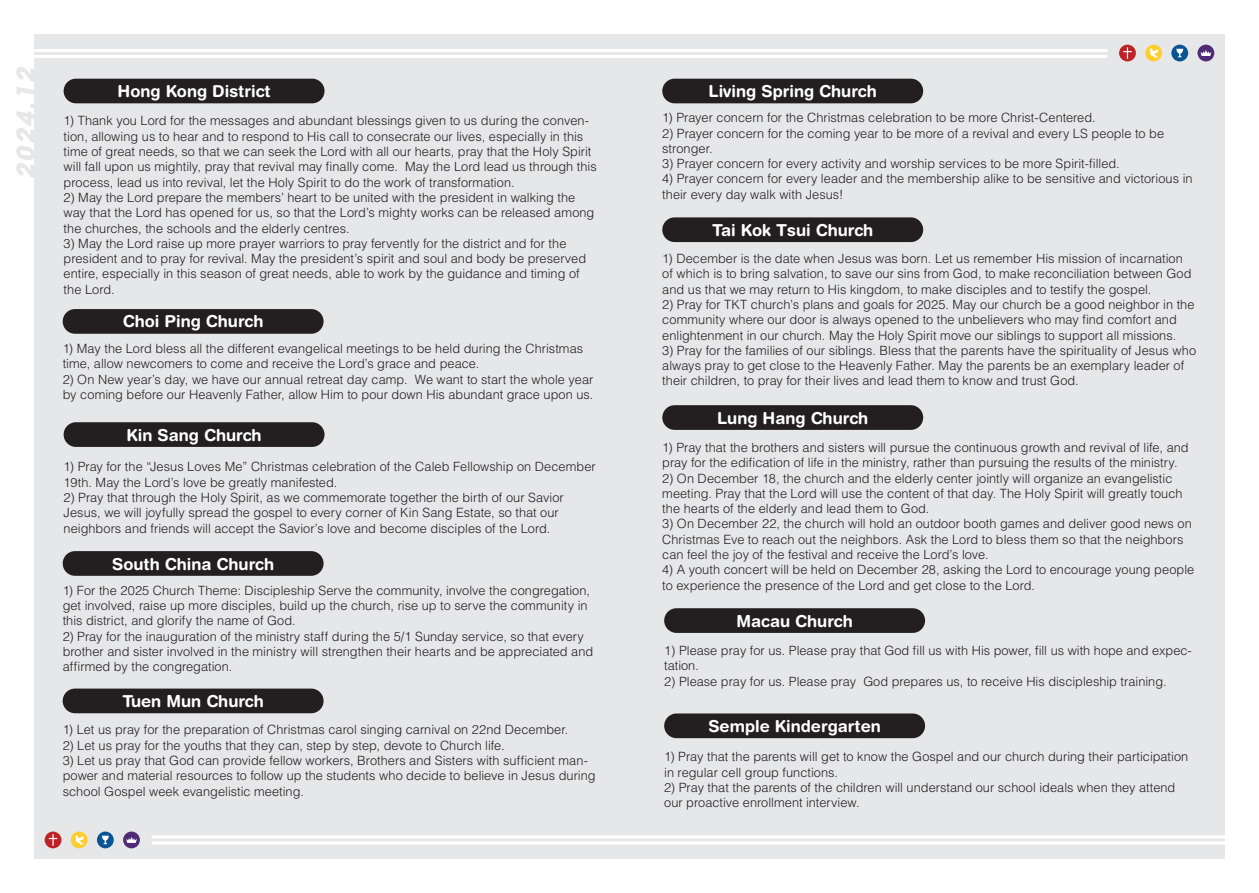
<style>
.page{position:relative;width:1259px;height:893px;background:#fff}
.page>*{position:absolute;margin:0;border:0;box-sizing:border-box;transform-origin:0 0}
.t1{font:italic 700 24px "ITC Avant Garde Std";color:#e6e7e9}
.t2{font:700 16.5px "Helvetica Rounded LT Std";color:#fff}
.t3{font:300 12.75px/15.3px "Helvetica LT Std";color:#231f20}
</style>
<div class="page">
<div style="left:34px;top:34px;width:1191px;height:825px;background:#e6e7e9"></div>
<div style="left:45px;top:831px;width:16px;height:17px;background:#bd2326;border-radius:50%"></div>
<svg style="left:49px;top:834px;width:8px;height:12px"></svg>
<div style="left:123px;top:831px;width:17px;height:17px;background:#4f2a75;border-radius:50%"></div>
<svg style="left:126px;top:837px;width:11px;height:6px"></svg>
<svg style="left:97px;top:831px;width:17px;height:17px"></svg>
<svg style="left:102px;top:836px;width:7px;height:8px"></svg>
<svg style="left:71px;top:831px;width:17px;height:17px"></svg>
<svg style="left:75px;top:835px;width:9px;height:9px"></svg>
<div style="left:1119px;top:45px;width:17px;height:16px;background:#bd2326;border-radius:50%"></div>
<svg style="left:1123px;top:47px;width:8px;height:12px"></svg>
<div style="left:1197px;top:45px;width:17px;height:16px;background:#4f2a75;border-radius:50%"></div>
<svg style="left:1200px;top:50px;width:11px;height:6px"></svg>
<svg style="left:1171px;top:45px;width:17px;height:16px"></svg>
<svg style="left:1176px;top:49px;width:7px;height:8px"></svg>
<div style="left:1145px;top:45px;width:17px;height:16px;background:#ffce2b;border-radius:50%"></div>
<svg style="left:1149px;top:48px;width:9px;height:10px"></svg>
<hr style="left:152px;top:835px;width:1083px;height:3px;background:#fff">
<hr style="left:152px;top:841px;width:1083px;height:3px;background:#fff">
<hr style="left:23px;top:49px;width:1084px;height:3px;background:#fff">
<hr style="left:23px;top:55px;width:1084px;height:3px;background:#fff">
<div style="left:64px;top:79px;width:260px;height:24px;background:#231f20;border-radius:12px"></div>
<div style="left:662px;top:405px;width:261px;height:25px;background:#231f20;border-radius:12px"></div>
<div style="left:64px;top:422px;width:260px;height:25px;background:#231f20;border-radius:12px"></div>
<div style="left:662px;top:79px;width:261px;height:24px;background:#231f20;border-radius:12px"></div>
<div style="left:63px;top:689px;width:260px;height:24px;background:#231f20;border-radius:12px"></div>
<div style="left:63px;top:551px;width:260px;height:25px;background:#231f20;border-radius:12px"></div>
<div style="left:662px;top:217px;width:261px;height:25px;background:#231f20;border-radius:12px"></div>
<div style="left:63px;top:309px;width:260px;height:25px;background:#231f20;border-radius:12px"></div>
<div style="left:664px;top:608px;width:261px;height:25px;background:#231f20;border-radius:12px"></div>
<div style="left:664px;top:713px;width:261px;height:25px;background:#231f20;border-radius:12px"></div>
<p class="t1" style="left:10px;top:179px;width:114px;rotate:-90deg">2024.12</p>
<p class="t2" style="left:117px;top:81px;width:155px">Hong Kong District</p>
<p class="t3" style="left:64px;top:113px;width:534px">1) Thank you Lord for the messages and abundant blessings given to us during the conven&shy;tion, allowing us to hear and to respond to His call to consecrate our lives, especially in this time of great needs, so that we can seek the Lord with all our hearts, pray that the Holy Spirit will fall upon us mightily, pray that revival may finally come. May the Lord lead us through this process, lead us into revival, let the Holy Spirit to do the work of transformation.</p>
<p class="t3" style="left:64px;top:190px;width:532px">2) May the Lord prepare the members’ heart to be united with the president in walking the way that the Lord has opened for us, so that the Lord’s mighty works can be released among the churches, the schools and the elderly centres.</p>
<p class="t3" style="left:64px;top:236px;width:524px">3) May the Lord raise up more prayer warriors to pray fervently for the district and for the president and to pray for revival. May the president’s spirit and soul and body be preserved entire, especially in this season of great needs, able to work by the guidance and timing of the Lord.</p>
<p class="t2" style="left:123px;top:312px;width:142px">Choi Ping Church</p>
<p class="t3" style="left:63px;top:341px;width:522px">1) May the Lord bless all the different evangelical meetings to be held during the Christmas time, allow newcomers to come and receive the Lord’s grace and peace.</p>
<p class="t3" style="left:63px;top:371px;width:532px">2) On New year’s day, we have our annual retreat day camp. We want to start the whole year by coming before our Heavenly Father, allow Him to pour down His abundant grace upon us.</p>
<p class="t2" style="left:126px;top:425px;width:137px">Kin Sang Church</p>
<p class="t3" style="left:64px;top:459px;width:533px">1) Pray for the “Jesus Loves Me” Christmas celebration of the Caleb Fellowship on December<br>19th. May the Lord’s love be greatly manifested.</p>
<p class="t3" style="left:64px;top:490px;width:502px">2) Pray that through the Holy Spirit, as we commemorate together the birth of our Savior<br>Jesus, we will joyfully spread the gospel to every corner of Kin Sang Estate, so that our neighbors and friends will accept the Savior’s love and become disciples of the Lord.</p>
<p class="t2" style="left:112px;top:554px;width:164px">South China Church</p>
<p class="t3" style="left:63px;top:582px;width:529px">1) For the 2025 Church Theme: Discipleship Serve the community, involve the congregation, get involved, raise up more disciples, build up the church, rise up to serve the community in this district, and glorify the name of God.</p>
<p class="t3" style="left:63px;top:628px;width:532px">2) Pray for the inauguration of the ministry staff during the 5/1 Sunday service, so that every brother and sister involved in the ministry will strengthen their hearts and be appreciated and affirmed by the congregation.</p>
<p class="t2" style="left:122px;top:691px;width:143px">Tuen Mun Church</p>
<p class="t3" style="left:63px;top:722px;width:507px">1) Let us pray for the preparation of Christmas carol singing carnival on 22nd December.</p>
<p class="t3" style="left:63px;top:737px;width:443px">2) Let us pray for the youths that they can, step by step, devote to Church life.</p>
<p class="t3" style="left:63px;top:753px;width:534px">3) Let us pray that God can provide fellow workers, Brothers and Sisters with sufficient man&shy;power and material resources to follow up the students who decide to believe in Jesus during school Gospel week evangelistic meeting.</p>
<p class="t2" style="left:708px;top:81px;width:170px">Living Spring Church</p>
<p class="t3" style="left:662px;top:110px;width:435px">1) Prayer concern for the Christmas celebration to be more Christ-Centered.</p>
<p class="t3" style="left:662px;top:125px;width:503px">2) Prayer concern for the coming year to be more of a revival and every LS people to be stronger.</p>
<p class="t3" style="left:662px;top:156px;width:459px">3) Prayer concern for every activity and worship services to be more Spirit-filled.</p>
<p class="t3" style="left:662px;top:171px;width:532px">4) Prayer concern for every leader and the membership alike to be sensitive and victorious in their every day walk with Jesus!</p>
<p class="t2" style="left:712px;top:220px;width:163px">Tai Kok Tsui Church</p>
<p class="t3" style="left:662px;top:251px;width:531px">1) December is the date when Jesus was born. Let us remember His mission of incarnation of which is to bring salvation, to save our sins from God, to make reconciliation between God and us that we may return to His kingdom, to make disciples and to testify the gospel.</p>
<p class="t3" style="left:662px;top:297px;width:534px">2) Pray for TKT church’s plans and goals for 2025. May our church be a good neighbor in the community where our door is always opened to the unbelievers who may find comfort and enlightenment in our church. May the Holy Spirit move our siblings to support all missions.</p>
<p class="t3" style="left:662px;top:343px;width:535px">3) Pray for the families of our siblings. Bless that the parents have the spirituality of Jesus who always pray to get close to the Heavenly Father. May the parents be an exemplary leader of their children, to pray for their lives and lead them to know and trust God.</p>
<p class="t2" style="left:717px;top:408px;width:153px">Lung Hang Church</p>
<p class="t3" style="left:662px;top:440px;width:528px">1) Pray that the brothers and sisters will pursue the continuous growth and revival of life, and pray for the edification of life in the ministry, rather than pursuing the results of the ministry.</p>
<p class="t3" style="left:662px;top:470px;width:522px">2) On December 18, the church and the elderly center jointly will organize an evangelistic meeting. Pray that the Lord will use the content of that day. The Holy Spirit will greatly touch the hearts of the elderly and lead them to God.</p>
<p class="t3" style="left:662px;top:516px;width:531px">3) On December 22, the church will hold an outdoor booth games and deliver good news on<br>Christmas Eve to reach out the neighbors. Ask the Lord to bless them so that the neighbors can feel the joy of the festival and receive the Lord’s love.</p>
<p class="t3" style="left:662px;top:562px;width:533px">4) A youth concert will be held on December 28, asking the Lord to encourage young people to experience the presence of the Lord and get close to the Lord.</p>
<p class="t2" style="left:736px;top:611px;width:118px">Macau Church</p>
<p class="t3" style="left:664px;top:643px;width:529px">1) Please pray for us. Please pray that God fill us with His power, fill us with hope and expec&shy;tation.</p>
<p class="t3" style="left:664px;top:673px;width:504px">2) Please pray for us. Please pray God prepares us, to receive His discipleship training.</p>
<p class="t2" style="left:708px;top:716px;width:174px">Semple Kindergarten</p>
<p class="t3" style="left:664px;top:749px;width:526px">1) Pray that the parents will get to know the Gospel and our church during their participation in regular cell group functions.</p>
<p class="t3" style="left:664px;top:779px;width:513px">2) Pray that the parents of the children will understand our school ideals when they attend our proactive enrollment interview.</p>
</div>
